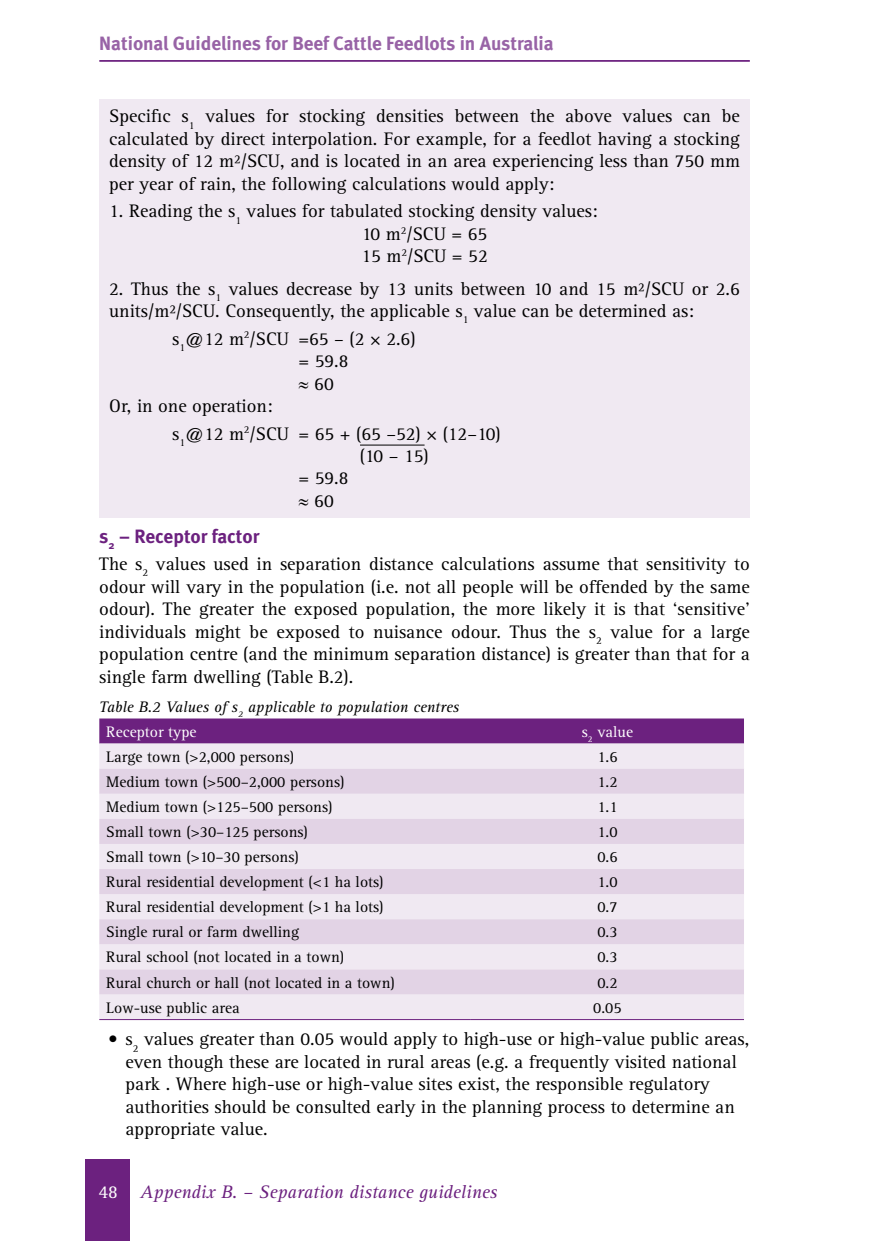
<style>
.page{position:relative;width:874px;height:1241px;background:#fff}
.page>*{position:absolute;margin:0;border:0;box-sizing:border-box;transform-origin:0 0}
.t1{font:700 19.25px "Meta";color:#9863a6}
.t2{font:700 19.25px "Meta";color:#6c217f}
.t3{font:18.72px/22.4px "Rotis Serif";color:#000}
.t4{font:italic 18.72px "Rotis Serif";color:#6c217f}
.t5{font:15.75px "Rotis Serif";color:#000}
.t6{font:italic 15.75px/25px "Rotis Serif";color:#000}
.t7{font:15.75px "Rotis Serif";color:#fff}
.s1{font-style:normal;color:#fff}
</style>
<div class="page">
<div style="left:85px;top:1159px;width:44px;height:81px;background:#6c217f"></div>
<hr style="left:99px;top:60px;width:650px;height:2px;background:#6c217f">
<div style="left:99px;top:718px;width:644px;height:25px;background:#6c217f"></div>
<div style="left:99px;top:743px;width:644px;height:275px;background:#f0e9f2"></div>
<svg style="left:99px;top:768px;width:644px;height:226px;background:#e8dcea"></svg>
<hr style="left:99px;top:1018px;width:371px;height:1px;background:#6c217f">
<hr style="left:470px;top:1018px;width:273px;height:1px;background:#6c217f">
<div style="left:99px;top:99px;width:650px;height:419px;background:#f0e9f2"></div>
<hr style="left:360px;top:444px;width:64px;height:1px;background:#000">
<p class="t1" style="left:99px;top:32px;width:455px">National Guidelines for Beef Cattle Feedlots in Australia</p>
<p class="t3" style="left:109px;top:105px;width:632px;text-align:justify">Specific s<sub>1</sub> values for stocking densities between the above values can be calculated by direct interpolation. For example, for a feedlot having a stocking density of 12 m²/SCU, and is located in an area experiencing less than 750 mm per year of rain, the following calculations would apply:</p>
<p class="t3" style="left:361px;top:200px;width:237px;text-indent:-252px">1. Reading the s<sub>1</sub> values for tabulated stocking density values:<br>10 m<sup>2</sup>/SCU = 65<br>15 m<sup>2</sup>/SCU = 52</p>
<p class="t3" style="left:109px;top:278px;width:631px">2. Thus the s<sub>1</sub> values decrease by 13 units between 10 and 15 m²/SCU or 2.6 units/m²/SCU. Consequently, the applicable s<sub>1</sub> value can be determined as:</p>
<p class="t3" style="left:172px;top:328px;width:245px">s<sub>1</sub>@12 m<sup>2</sup>/SCU =65 – (2 × 2.6)</p>
<p class="t3" style="left:298px;top:350px;width:51px">= 59.8</p>
<p class="t3" style="left:298px;top:372px;width:37px">≈ 60</p>
<p class="t3" style="left:109px;top:395px;width:165px">Or, in one operation:</p>
<p class="t3" style="left:172px;top:422px;width:330px">s<sub>1</sub>@12 m<sup>2</sup>/SCU = 65 + (65 –52) × (12–10)</p>
<p class="t3" style="left:359px;top:445px;width:71px">(10 – 15)</p>
<p class="t3" style="left:298px;top:467px;width:51px">= 59.8</p>
<p class="t3" style="left:298px;top:490px;width:37px">≈ 60</p>
<p class="t2" style="left:99px;top:524px;width:161px">s<sub>2</sub> – Receptor factor</p>
<p class="t3" style="left:99px;top:553px;width:651px;text-align:justify">The s<sub>2</sub> values used in separation distance calculations assume that sensitivity to odour will vary in the population (i.e. not all people will be offended by the same odour). The greater the exposed population, the more likely it is that ‘sensitive’ individuals might be exposed to nuisance odour. Thus the s<sub>2</sub> value for a large population centre (and the minimum separation distance) is greater than that for a single farm dwelling (Table B.2).</p>
<p class="t6" style="left:106px;top:694px;width:354px;text-indent:-7px">Table B.2 Values of s<sub>2</sub> applicable to population centres<br><span class="s1">Receptor type</span></p>
<p class="t7" style="left:581px;top:722px;width:53px">s<sub>2</sub> value</p>
<p class="t5" style="left:106px;top:747px;width:189px">Large town (&gt;2,000 persons)</p>
<p class="t5" style="left:597px;top:747px;width:22px">1.6</p>
<p class="t5" style="left:106px;top:772px;width:239px">Medium town (&gt;500–2,000 persons)</p>
<p class="t5" style="left:597px;top:772px;width:22px">1.2</p>
<p class="t5" style="left:106px;top:797px;width:227px">Medium town (&gt;125–500 persons)</p>
<p class="t5" style="left:597px;top:797px;width:22px">1.1</p>
<p class="t5" style="left:106px;top:822px;width:203px">Small town (&gt;30–125 persons)</p>
<p class="t5" style="left:597px;top:822px;width:22px">1.0</p>
<p class="t5" style="left:106px;top:847px;width:194px">Small town (&gt;10–30 persons)</p>
<p class="t5" style="left:597px;top:847px;width:22px">0.6</p>
<p class="t5" style="left:106px;top:872px;width:279px">Rural residential development (&lt;1 ha lots)</p>
<p class="t5" style="left:597px;top:872px;width:22px">1.0</p>
<p class="t5" style="left:106px;top:897px;width:279px">Rural residential development (&gt;1 ha lots)</p>
<p class="t5" style="left:597px;top:897px;width:22px">0.7</p>
<p class="t5" style="left:106px;top:922px;width:194px">Single rural or farm dwelling</p>
<p class="t5" style="left:597px;top:922px;width:22px">0.3</p>
<p class="t5" style="left:106px;top:948px;width:239px">Rural school (not located in a town)</p>
<p class="t5" style="left:597px;top:948px;width:22px">0.3</p>
<p class="t5" style="left:106px;top:973px;width:290px">Rural church or hall (not located in a town)</p>
<p class="t5" style="left:597px;top:973px;width:22px">0.2</p>
<p class="t5" style="left:106px;top:998px;width:135px">Low-use public area</p>
<p class="t5" style="left:593px;top:998px;width:30px">0.05</p>
<p class="t3" style="left:125px;top:1028px;width:624px;text-indent:-17px">• s<sub>2</sub> values greater than 0.05 would apply to high-use or high-value public areas, even though these are located in rural areas (e.g. a frequently visited national park . Where high-use or high-value sites exist, the responsible regulatory authorities should be consulted early in the planning process to determine an appropriate value.</p>
<p class="t4" style="left:98px;top:1180px;width:400px"><span class="s1">48</span> Appendix B. – Separation distance guidelines</p>
</div>
